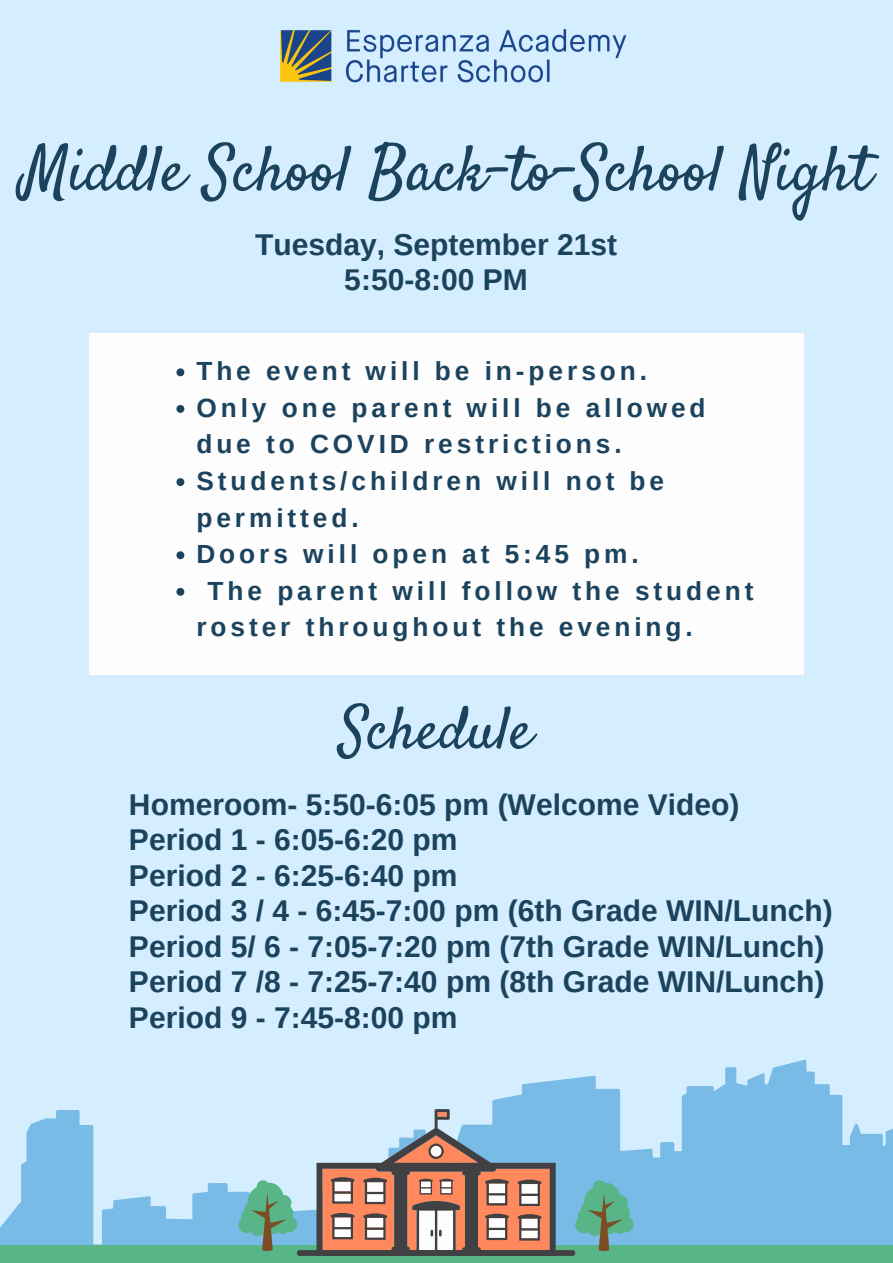
<style>
.page{position:relative;width:893px;height:1263px;background:#d5eeff}
.page>*{position:absolute;margin:0;border:0;box-sizing:border-box;transform-origin:0 0}
.t1{font:63.75px "Satisfy";color:#1b435d}
.t2{font:60px "Satisfy";color:#1b435d}
.t3{font:700 30px "Arimo";color:#1b435d}
.t4{font:700 26.25px/36.6px "Arimo";letter-spacing:.15em;color:#1b435d}
</style>
<div class="page">
<svg style="left:0;top:1064px;width:893px;height:181px;fill:#78bbe6"></svg>
<div style="left:0;top:1245px;width:893px;height:18px;background:#58b587"></div>
<svg style="left:238px;top:1109px;width:395px;height:147px"></svg>
<img style="left:280px;top:29px;width:347px;height:54px">
<div style="left:89px;top:334px;width:715px;height:341px;background:#fdfdfd"></div>
<svg style="left:176px;top:368px;width:8px;height:8px"></svg>
<svg style="left:176px;top:405px;width:8px;height:8px"></svg>
<svg style="left:176px;top:478px;width:8px;height:8px"></svg>
<svg style="left:176px;top:551px;width:8px;height:8px"></svg>
<svg style="left:176px;top:588px;width:8px;height:8px"></svg>
<p class="t1" style="left:22px;top:130px;width:851px">Middle School Back-to-School Night</p>
<p class="t3" style="left:255px;top:228px;width:363px">Tuesday, September 21st</p>
<p class="t3" style="left:344px;top:263px;width:185px">5:50-8:00 PM</p>
<p class="t4" style="left:196px;top:353px;width:452px">The event will be in-person.</p>
<p class="t4" style="left:196px;top:389px;width:511px">Only one parent will be allowed due to COVID restrictions.</p>
<p class="t4" style="left:196px;top:463px;width:469px">Students/children will not be permitted.</p>
<p class="t4" style="left:196px;top:536px;width:444px">Doors will open at 5:45 pm.</p>
<p class="t4" style="left:196px;top:572px;width:558px;text-indent:11px">The parent will follow the student roster throughout the evening.</p>
<p class="t2" style="left:339px;top:691px;width:195px">Schedule</p>
<p class="t3" style="left:129px;top:788px;width:612px">Homeroom- 5:50-6:05 pm (Welcome Video)</p>
<p class="t3" style="left:129px;top:823px;width:330px">Period 1 - 6:05-6:20 pm</p>
<p class="t3" style="left:129px;top:859px;width:330px">Period 2 - 6:25-6:40 pm</p>
<p class="t3" style="left:129px;top:894px;width:705px">Period 3 / 4 - 6:45-7:00 pm (6th Grade WIN/Lunch)</p>
<p class="t3" style="left:129px;top:930px;width:697px">Period 5/ 6 - 7:05-7:20 pm (7th Grade WIN/Lunch)</p>
<p class="t3" style="left:129px;top:965px;width:697px">Period 7 /8 - 7:25-7:40 pm (8th Grade WIN/Lunch)</p>
<p class="t3" style="left:129px;top:1000px;width:330px">Period 9 - 7:45-8:00 pm</p>
</div>
